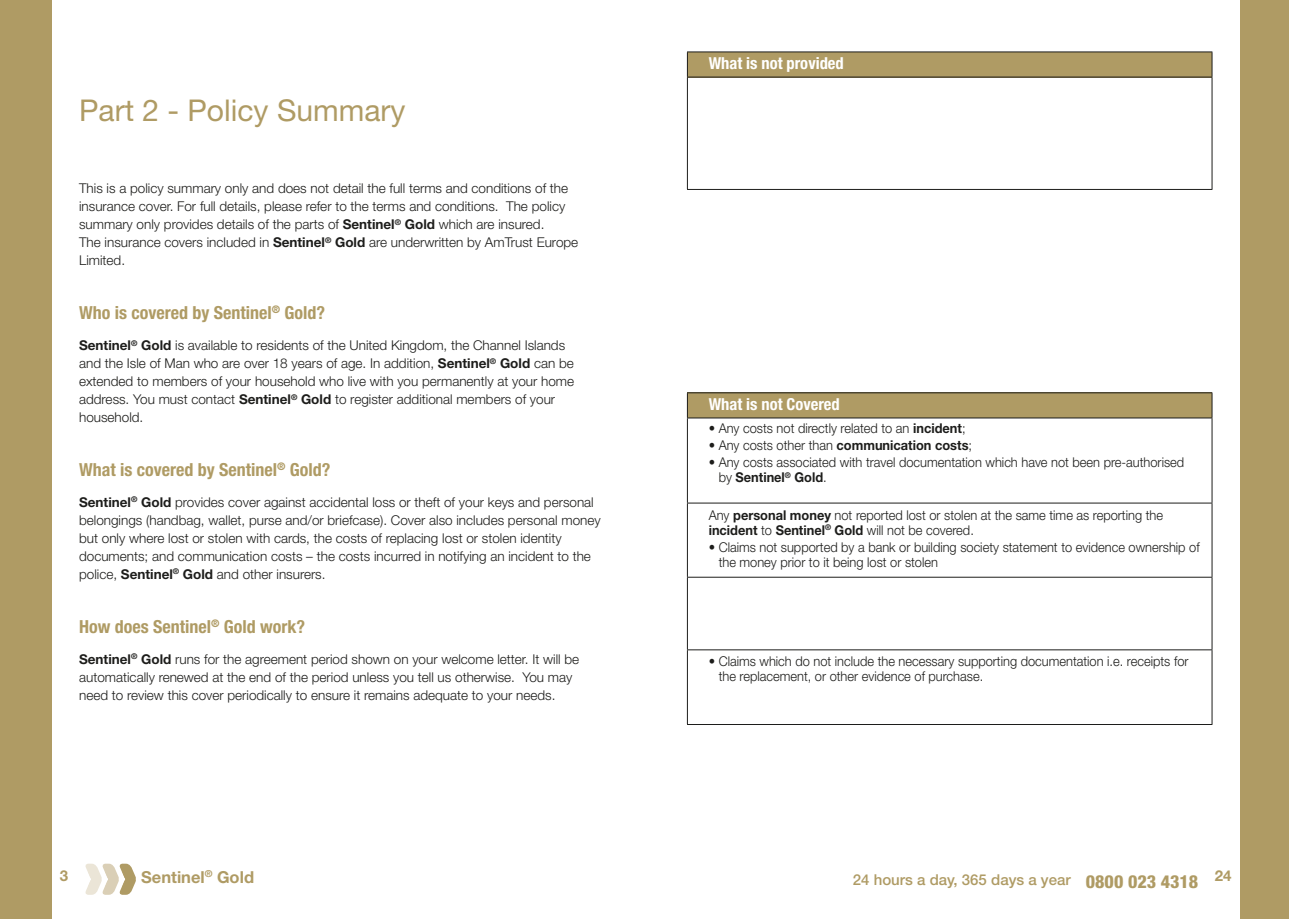
<style>
.page{position:relative;width:1289px;height:919px;background:#fff}
.page>*{position:absolute;margin:0;border:0;box-sizing:border-box;transform-origin:0 0}
.t1{font:30px "Helvetica Neue";color:#af9b64}
.t2{font:700 condensed 18px "Helvetica Neue";color:#af9b64}
.t3{font:700 condensed 16.5px "Helvetica Neue";color:#fff}
.t4{font:700 16.5px "Helvetica Neue";color:#af9b64}
.t5{font:500 15px "Helvetica Neue";color:#af9b64}
.t6{font:700 15px "Helvetica Neue";color:#af9b64}
.t7{font:300 13.5px/18px "Helvetica Neue";color:#1d1d1b}
.t8{font:300 13.5px/15px "Helvetica Neue";color:#1d1d1b;scale:.95 1}
.s1{font-weight:700}
.s2{font-weight:800;font-stretch:condensed;font-size:18px}
</style>
<div class="page">
<div style="left:0;top:0;width:51px;height:918px;background:#af9b64"></div>
<svg style="left:85px;top:863px;width:51px;height:31px"></svg>
<div style="left:1239px;top:0;width:49px;height:918px;background:#af9b64"></div>
<div style="left:687px;top:52px;width:524px;height:25px;background:#af9b64"></div>
<hr style="left:687px;top:52px;width:525px;height:1px;background:#1d1d1b">
<svg style="left:687px;top:52px;width:1px;height:25px"></svg>
<svg style="left:1211px;top:52px;width:1px;height:25px"></svg>
<hr style="left:687px;top:77px;width:525px;height:1px;background:#1d1d1b">
<hr style="left:687px;top:77px;width:1px;height:112px;background:#1d1d1b">
<hr style="left:1211px;top:77px;width:1px;height:112px;background:#1d1d1b">
<hr style="left:687px;top:189px;width:525px;height:1px;background:#1d1d1b">
<div style="left:687px;top:393px;width:524px;height:25px;background:#af9b64"></div>
<hr style="left:687px;top:392px;width:525px;height:1px;background:#1d1d1b">
<svg style="left:687px;top:393px;width:1px;height:24px"></svg>
<svg style="left:1211px;top:393px;width:1px;height:24px"></svg>
<hr style="left:687px;top:417px;width:525px;height:1px;background:#1d1d1b">
<hr style="left:687px;top:418px;width:1px;height:84px;background:#1d1d1b">
<hr style="left:1211px;top:418px;width:1px;height:84px;background:#1d1d1b">
<hr style="left:687px;top:577px;width:1px;height:72px;background:#1d1d1b">
<hr style="left:1211px;top:577px;width:1px;height:72px;background:#1d1d1b">
<hr style="left:687px;top:503px;width:1px;height:73px;background:#1d1d1b">
<hr style="left:687px;top:502px;width:525px;height:1px;background:#1d1d1b">
<hr style="left:1211px;top:503px;width:1px;height:73px;background:#1d1d1b">
<hr style="left:687px;top:576px;width:525px;height:1px;background:#1d1d1b">
<hr style="left:687px;top:650px;width:1px;height:74px;background:#1d1d1b">
<hr style="left:687px;top:649px;width:525px;height:1px;background:#1d1d1b">
<hr style="left:1211px;top:650px;width:1px;height:74px;background:#1d1d1b">
<hr style="left:687px;top:724px;width:525px;height:1px;background:#1d1d1b">
<h1 class="t1" style="left:79px;top:93px;width:328px">Part 2 - Policy Summary</h1>
<p class="t7" style="left:79px;top:179px;width:500px">This is a policy summary only and does not detail the full terms and conditions of the insurance cover. For full details, please refer to the terms and conditions. The policy summary only provides details of the parts of <span class="s1">Sentinel</span><sup>®</sup> <span class="s1">Gold</span> which are insured.<br>The insurance covers included in <span class="s1">Sentinel</span><sup>®</sup> <span class="s1">Gold</span> are underwritten by AmTrust Europe Limited.</p>
<h2 class="t2" style="left:79px;top:302px;width:248px">Who is covered by Sentinel<sup>®</sup> Gold?</h2>
<p class="t7" style="left:79px;top:336px;width:496px"><span class="s1">Sentinel</span><sup>®</sup> <span class="s1">Gold</span> is available to residents of the United Kingdom, the Channel Islands and the Isle of Man who are over 18 years of age. In addition, <span class="s1">Sentinel</span><sup>®</sup> <span class="s1">Gold</span> can be extended to members of your household who live with you permanently at your home address. You must contact <span class="s1">Sentinel</span><sup>®</sup> <span class="s1">Gold</span> to register additional members of your household.</p>
<h2 class="t2" style="left:79px;top:458px;width:253px">What is covered by Sentinel<sup>®</sup> Gold?</h2>
<p class="t7" style="left:79px;top:492px;width:523px"><span class="s1">Sentinel</span><sup>®</sup> <span class="s1">Gold</span> provides cover against accidental loss or theft of your keys and personal belongings (handbag, wallet, purse and/or briefcase). Cover also includes personal money but only where lost or stolen with cards, the costs of replacing lost or stolen identity documents; and communication costs – the costs incurred in notifying an incident to the police, <span class="s1">Sentinel</span><sup>®</sup> <span class="s1">Gold</span> and other insurers.</p>
<h2 class="t2" style="left:79px;top:615px;width:227px">How does Sentinel<sup>®</sup> Gold work?</h2>
<p class="t7" style="left:79px;top:649px;width:501px"><span class="s1">Sentinel</span><sup>®</sup> <span class="s1">Gold</span> runs for the agreement period shown on your welcome letter. It will be automatically renewed at the end of the period unless you tell us otherwise. You may need to review this cover periodically to ensure it remains adequate to your needs.</p>
<p class="t6" style="left:60px;top:866px;width:10px">3</p>
<p class="t4" style="left:141px;top:866px;width:114px">Sentinel<sup>®</sup> Gold</p>
<p class="t3" style="left:708px;top:53px;width:137px">What is not provided</p>
<p class="t3" style="left:708px;top:394px;width:133px">What is not Covered</p>
<p class="t8" style="left:708px;top:420px;width:272px">• Any costs not directly related to an <span class="s1">incident</span>;</p>
<p class="t8" style="left:708px;top:437px;width:279px">• Any costs other than <span class="s1">communication costs</span>;</p>
<p class="t8" style="left:718px;top:454px;width:491px;text-indent:-10px">• Any costs associated with travel documentation which have not been pre-authorised by <span class="s1">Sentinel</span><sup>®</sup> <span class="s1">Gold</span>.</p>
<p class="t8" style="left:708px;top:507px;width:480px">Any <span class="s1">personal money</span> not reported lost or stolen at the same time as reporting the <span class="s1">incident</span> to <span class="s1">Sentinel</span><sup>®</sup> <span class="s1">Gold</span> will not be covered.</p>
<p class="t8" style="left:718px;top:539px;width:508px;text-indent:-10px">• Claims not supported by a bank or building society statement to evidence ownership of the money prior to it being lost or stolen</p>
<p class="t8" style="left:718px;top:653px;width:496px;text-indent:-10px">• Claims which do not include the necessary supporting documentation i.e. receipts for the replacement, or other evidence of purchase.</p>
<p class="t5" style="left:853px;top:870px;width:380px">24 hours a day, 365 days a year <span class="s2">0800 023 4318</span> <sup>24</sup></p>
</div>
